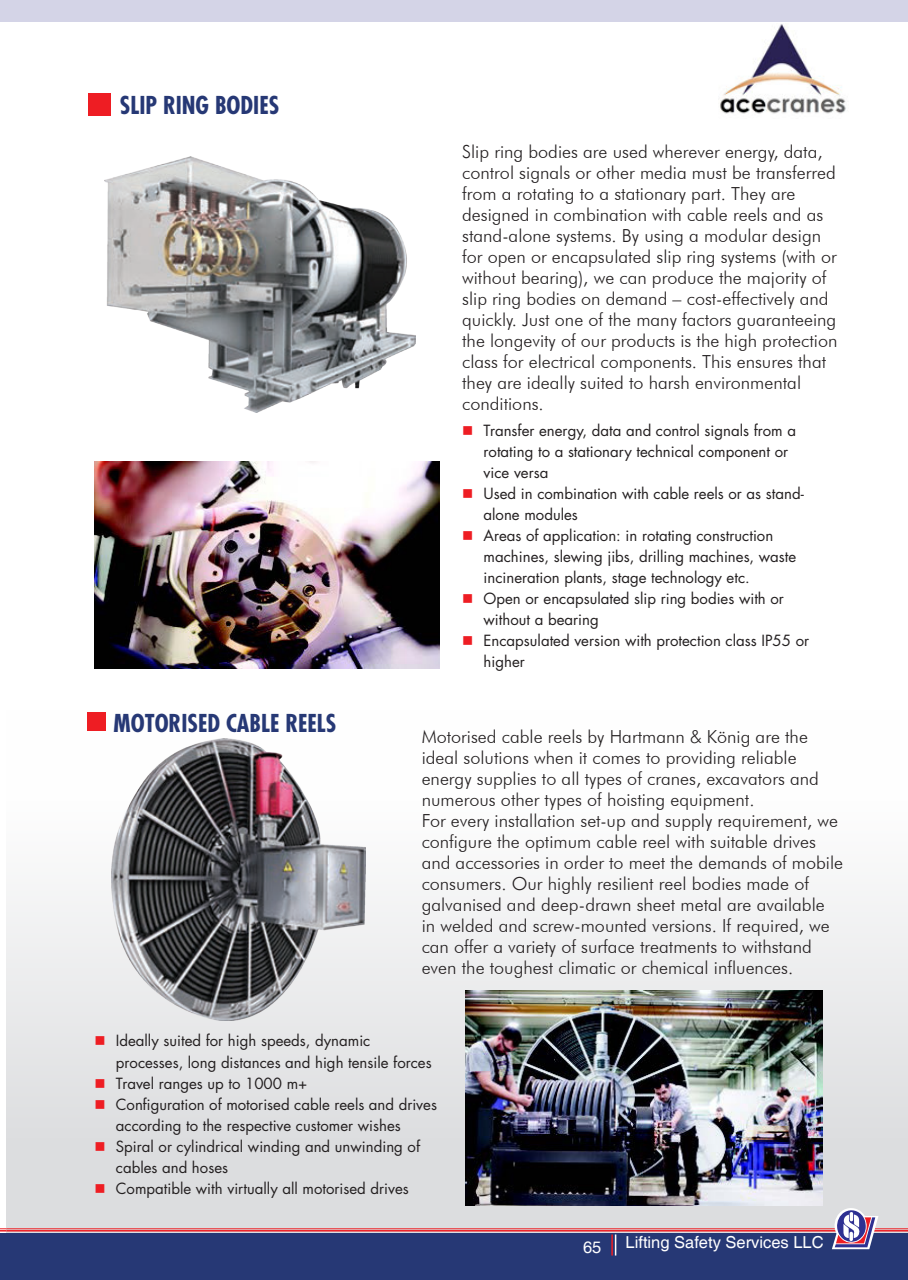
<style>
.page{position:relative;width:908px;height:1280px;background:#fff}
.page>*{position:absolute;margin:0;border:0;box-sizing:border-box;transform-origin:0 0}
.Sub_Heading{font:700 condensed 24px "Futura Std";color:#263875}
.Body{font:300 18px/21px "Futura BT";color:#231f20}
.t1{font:16.5px "Helvetica";color:#fff}
.t2{font:15px/21px "Futura Std";color:#231f20}
</style>
<div class="page">
<div style="left:6px;top:711px;width:902px;height:553px;background:linear-gradient(to bottom,#fff,#d4d2d5)"></div>
<div style="left:6px;top:1233px;width:902px;height:47px;background:#263875"></div>
<div style="left:0;top:1233px;width:6px;height:47px;background:#263875"></div>
<hr style="left:6px;top:1228px;width:902px;height:1px;background:#ee1d23">
<hr style="left:6px;top:1230px;width:902px;height:1px;background:#ee1d23">
<svg style="left:0;top:1228px;width:6px;height:3px"></svg>
<svg style="left:832px;top:1206px;width:46px;height:43px"></svg>
<hr style="left:611px;top:1234px;width:2px;height:21px;background:#ee1d23">
<svg style="left:615px;top:1234px;width:1px;height:21px"></svg>
<div style="left:0;top:0;width:6px;height:21px;background:#d4d4e7"></div>
<div style="left:6px;top:0;width:902px;height:21px;background:#d4d4e7"></div>
<div style="left:87px;top:712px;width:19px;height:18px;background:#ee1d23"></div>
<img style="left:111px;top:739px;width:255px;height:281px">
<div style="left:89px;top:93px;width:22px;height:22px;background:#ee1d23"></div>
<img style="left:105px;top:156px;width:310px;height:257px">
<img style="left:95px;top:461px;width:344px;height:207px">
<img style="left:466px;top:991px;width:356px;height:214px">
<img style="left:720px;top:24px;width:126px;height:90px">
<svg style="left:96px;top:1036px;width:9px;height:9px"></svg>
<svg style="left:96px;top:1078px;width:9px;height:9px"></svg>
<svg style="left:96px;top:1099px;width:9px;height:9px"></svg>
<svg style="left:96px;top:1141px;width:9px;height:9px"></svg>
<svg style="left:96px;top:1183px;width:9px;height:9px"></svg>
<p class="Sub_Heading" style="left:120px;top:90px;width:161px">SLIP RING BODIES</p>
<p class="Sub_Heading" style="left:113px;top:708px;width:224px">MOTORISED CABLE REELS</p>
<p class="Body" style="left:462px;top:141px;width:376px">Slip ring bodies are used wherever energy, data, control signals or other media must be transferred from a rotating to a stationary part. They are designed in combination with cable reels and as stand-alone systems. By using a modular design for open or encapsulated slip ring systems (with or without bearing), we can produce the majority of slip ring bodies on demand – cost-effectively and quickly. Just one of the many factors guaranteeing</p>
<p class="Body" style="left:462px;top:330px;width:377px">the longevity of our products is the high protection class for electrical components. This ensures that they are ideally suited to harsh environmental conditions.</p>
<p class="t2" style="left:483px;top:420px;width:314px">Transfer energy, data and control signals from a rotating to a stationary technical component or vice versa</p>
<p class="t2" style="left:483px;top:483px;width:322px">Used in combination with cable reels or as stand&shy;alone modules</p>
<p class="t2" style="left:483px;top:525px;width:314px">Areas of application: in rotating construction machines, slewing jibs, drilling machines, waste incineration plants, stage technology etc.</p>
<p class="t2" style="left:483px;top:588px;width:302px">Open or encapsulated slip ring bodies with or without a bearing</p>
<p class="t2" style="left:483px;top:630px;width:327px">Encapsulated version with protection class IP55 or higher</p>
<p class="Body" style="left:422px;top:726px;width:399px">Motorised cable reels by Hartmann &amp; König are the ideal solutions when it comes to providing reliable energy supplies to all types of cranes, excavators and numerous other types of hoisting equipment.</p>
<p class="Body" style="left:422px;top:810px;width:423px">For every installation set-up and supply requirement, we configure the optimum cable reel with suitable drives and accessories in order to meet the demands of mobile consumers. Our highly resilient reel bodies made of galvanised and deep-drawn sheet metal are available<br>in welded and screw-mounted versions. If required, we can offer a variety of surface treatments to withstand even the toughest climatic or chemical influences.</p>
<p class="t2" style="left:116px;top:1031px;width:317px">Ideally suited for high speeds, dynamic processes, long distances and high tensile forces</p>
<p class="t2" style="left:116px;top:1073px;width:193px">Travel ranges up to 1000 m+</p>
<p class="t2" style="left:116px;top:1094px;width:323px">Configuration of motorised cable reels and drives according to the respective customer wishes</p>
<p class="t2" style="left:116px;top:1136px;width:306px">Spiral or cylindrical winding and unwinding of cables and hoses</p>
<p class="t2" style="left:116px;top:1178px;width:294px">Compatible with virtually all motorised drives</p>
<p class="t1" style="left:583px;top:1238px;width:20px">65</p>
<p class="t1" style="left:625px;top:1233px;width:200px">Lifting Safety Services LLC</p>
</div>
